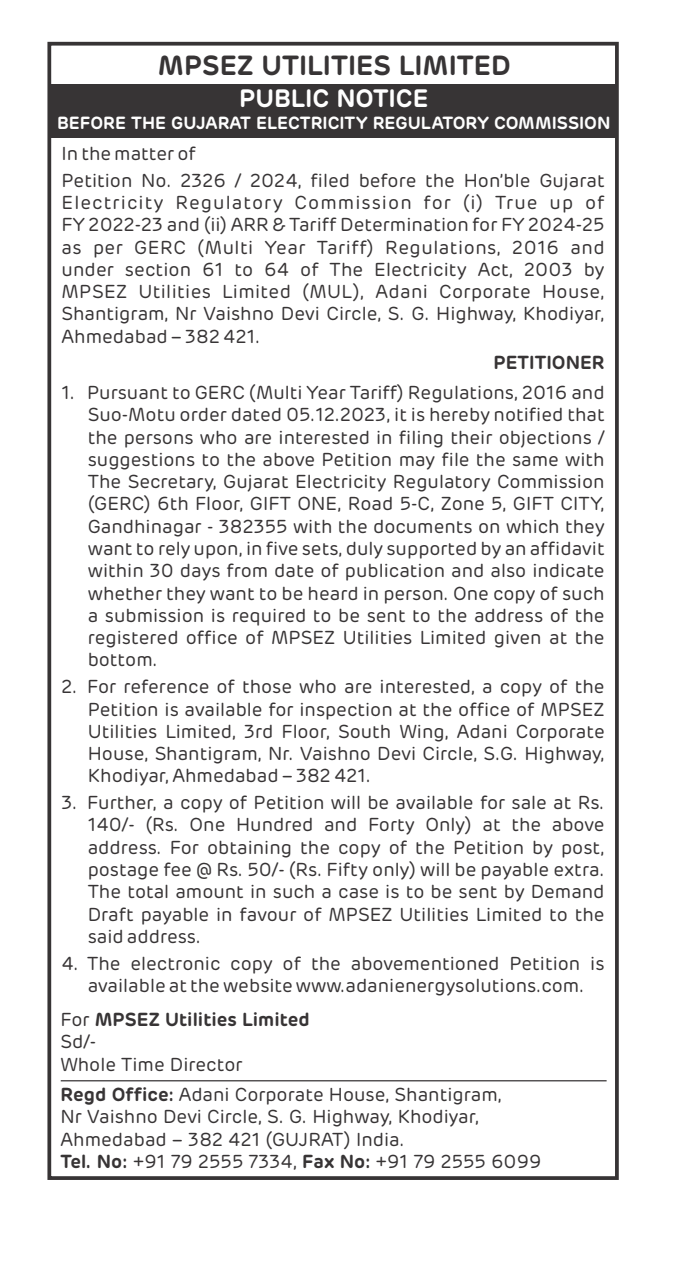
<style>
.page{position:relative;width:674px;height:1262px;background:#fff}
.page>*{position:absolute;margin:0;border:0;box-sizing:border-box;transform-origin:0 0}
.t1{font:600 27.5px "Adani";color:#373435}
.t2{font:600 25px "Adani";color:#fefefe}
.t3{font:18.75px/22.2px "Adani";color:#373435;text-align:justify}
.t4{font:600 18.75px "Adani";color:#373435}
.t5{font:600 17.5px "Adani";color:#fefefe}
.s1{font-weight:600}
</style>
<div class="page">
<div style="left:47px;top:42px;width:571px;height:1137px;border:4px solid #373435"></div>
<div style="left:49px;top:84px;width:567px;height:53px;background:#373435"></div>
<hr style="left:61px;top:1080px;width:545px;height:1px;background:#373435">
<h1 class="t1" style="left:158px;top:54px;width:354px">MPSEZ UTILITIES LIMITED</h1>
<h2 class="t2" style="left:239px;top:89px;width:191px">PUBLIC NOTICE</h2>
<p class="t5" style="left:57px;top:116px;width:554px">BEFORE THE GUJARAT ELECTRICITY REGULATORY COMMISSION</p>
<p class="t3" style="left:61px;top:142px;width:544px;line-height:26.8px">In the matter of<br>Petition No. 2326 / 2024, filed before the Hon’ble Gujarat</p>
<p class="t3" style="left:61px;top:193px;width:544px">Electricity Regulatory Commission for (i) True up of FY 2022-23 and (ii) ARR &amp; Tariff Determination for FY 2024-25 as per GERC (Multi Year Tariff) Regulations, 2016 and under section 61 to 64 of The Electricity Act, 2003 by MPSEZ Utilities Limited (MUL), Adani Corporate House, Shantigram, Nr Vaishno Devi Circle, S. G. Highway, Khodiyar, Ahmedabad – 382 421.</p>
<p class="t4" style="left:493px;top:355px;width:112px">PETITIONER</p>
<p class="t3" style="left:88px;top:383px;width:518px;text-indent:-26px">1. Pursuant to GERC (Multi Year Tariff) Regulations, 2016 and Suo-Motu order dated 05.12.2023, it is hereby notified that the persons who are interested in filing their objections / suggestions to the above Petition may file the same with The Secretary, Gujarat Electricity Regulatory Commission (GERC) 6th Floor, GIFT ONE, Road 5-C, Zone 5, GIFT CITY, Gandhinagar - 382355 with the documents on which they want to rely upon, in five sets, duly supported by an affidavit within 30 days from date of publication and also indicate whether they want to be heard in person. One copy of such a submission is required to be sent to the address of the registered office of MPSEZ Utilities Limited given at the bottom.</p>
<p class="t3" style="left:88px;top:677px;width:518px;text-indent:-26px">2. For reference of those who are interested, a copy of the Petition is available for inspection at the office of MPSEZ Utilities Limited, 3rd Floor, South Wing, Adani Corporate House, Shantigram, Nr. Vaishno Devi Circle, S.G. Highway, Khodiyar, Ahmedabad – 382 421.</p>
<p class="t3" style="left:88px;top:793px;width:518px;text-indent:-26px">3. Further, a copy of Petition will be available for sale at Rs.<br>140/- (Rs. One Hundred and Forty Only) at the above address. For obtaining the copy of the Petition by post, postage fee @ Rs. 50/- (Rs. Fifty only) will be payable extra.<br>The total amount in such a case is to be sent by Demand Draft payable in favour of MPSEZ Utilities Limited to the said address.</p>
<p class="t3" style="left:61px;top:953px;width:544px;text-align:center">4. The electronic copy of the abovementioned Petition is available at the website www.adanienergysolutions.com.</p>
<p class="t3" style="left:60px;top:1010px;width:251px;text-align:left">For <span class="s1">MPSEZ Utilities Limited<br></span>Sd/-<br>Whole Time Director</p>
<p class="t3" style="left:60px;top:1085px;width:482px;text-align:left"><span class="s1">Regd Office:</span> Adani Corporate House, Shantigram,<br>Nr Vaishno Devi Circle, S. G. Highway, Khodiyar, Ahmedabad – 382 421 (GUJRAT) India.<br><span class="s1">Tel. No:</span> +91 79 2555 7334, <span class="s1">Fax No:</span> +91 79 2555 6099</p>
</div>
